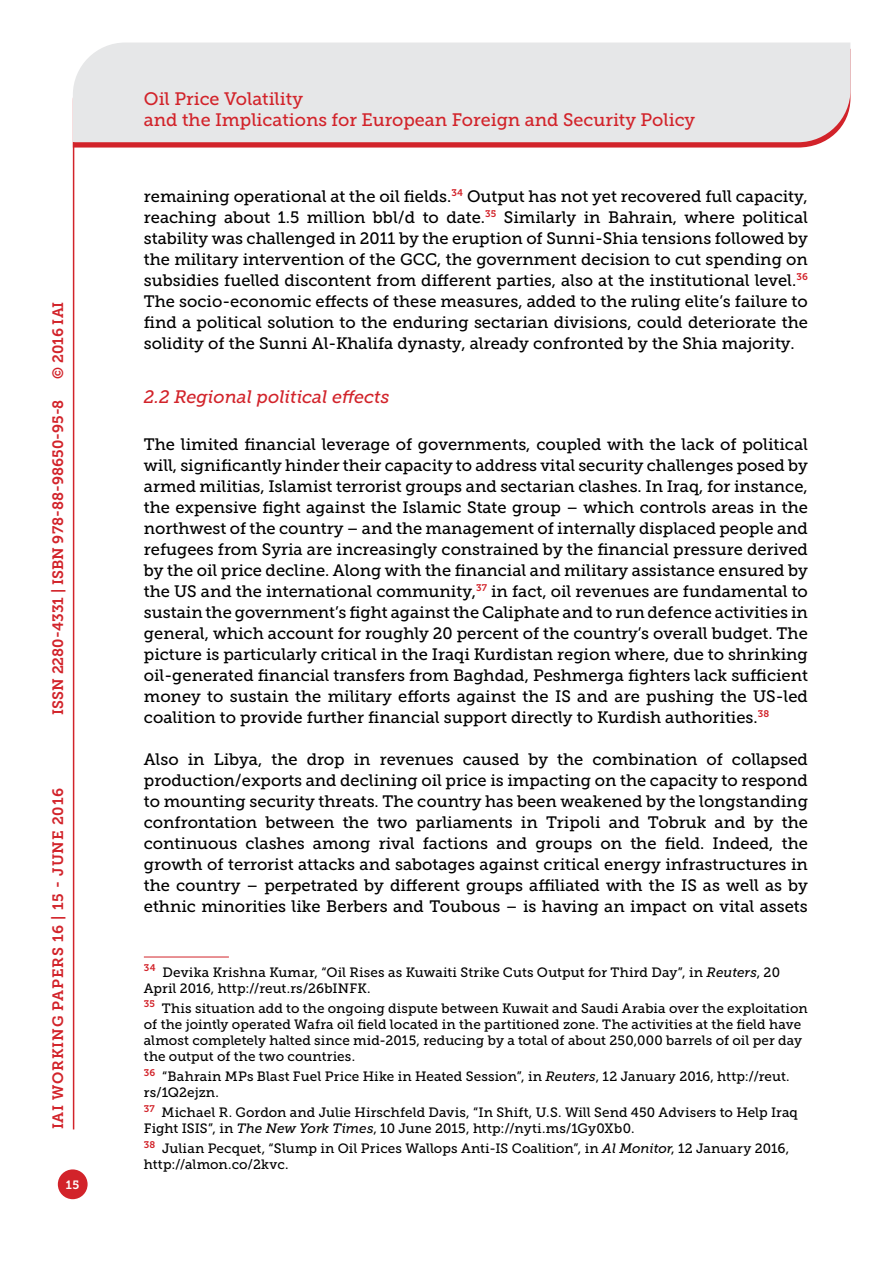
<style>
.page{position:relative;width:893px;height:1263px;background:#fff}
.page>*{position:absolute;margin:0;border:0;box-sizing:border-box;transform-origin:0 0}
.t1{font:18px/21.6px "Museo Slab 500";color:#d2232a}
.t2{font:italic 18px "Museo Slab 500";color:#d2232a}
.t3{font:16.5px/21px "Museo Slab 500";color:#000;text-align:justify}
.t4{font:15px "Museo Slab 700";color:#d2232a}
.t5{font:15px "Museo Slab 700";letter-spacing:.05em;color:#d2232a}
.t6{font:13.5px/16.2px "Museo Slab 500";letter-spacing:.005em;color:#000}
.t7{font:12px "Museo Slab 700";color:#fff}
.s1{font-style:italic}
</style>
<div class="page">
<svg style="left:74px;top:142px;width:749px;height:6px;fill:#d2232a"></svg>
<div style="left:73px;top:43px;width:777px;height:99px;background:#e6e7e8"></div>
<div style="left:58px;top:1169px;width:30px;height:30px;background:#d2232a;border-radius:50%"></div>
<hr style="left:73px;top:142px;width:1px;height:987px;background:#d2232a">
<hr style="left:144px;top:957px;width:85px;height:1px;background:#d2232a">
<p class="t4" style="left:50px;top:379px;width:79px;rotate:-90deg">© 2016 IAI</p>
<p class="t4" style="left:49px;top:715px;width:317px;rotate:-90deg">ISSN 2280-4331 | ISBN 978-88-98650-95-8</p>
<p class="t5" style="left:50px;top:1129px;width:343px;rotate:-90deg">IAI WORKING PAPERS 16 | 15 - JUNE 2016</p>
<p class="t7" style="left:66px;top:1178px;width:15px">15</p>
<p class="t1" style="left:144px;top:88px;width:553px">Oil Price Volatility<br>and the Implications for European Foreign and Security Policy</p>
<p class="t3" style="left:144px;top:186px;width:666px">remaining operational at the oil fields.<sup>34</sup> Output has not yet recovered full capacity, reaching about 1.5 million bbl/d to date.<sup>35</sup> Similarly in Bahrain, where political stability was challenged in 2011 by the eruption of Sunni-Shia tensions followed by the military intervention of the GCC, the government decision to cut spending on subsidies fuelled discontent from different parties, also at the institutional level.<sup>36<br></sup>The socio-economic effects of these measures, added to the ruling elite’s failure to find a political solution to the enduring sectarian divisions, could deteriorate the solidity of the Sunni Al-Khalifa dynasty, already confronted by the Shia majority.</p>
<p class="t2" style="left:144px;top:387px;width:247px">2.2 Regional political effects</p>
<p class="t3" style="left:144px;top:434px;width:666px">The limited financial leverage of governments, coupled with the lack of political will, significantly hinder their capacity to address vital security challenges posed by armed militias, Islamist terrorist groups and sectarian clashes. In Iraq, for instance, the expensive fight against the Islamic State group – which controls areas in the northwest of the country – and the management of internally displaced people and refugees from Syria are increasingly constrained by the financial pressure derived by the oil price decline. Along with the financial and military assistance ensured by the US and the international community,<sup>37</sup> in fact, oil revenues are fundamental to sustain the government’s fight against the Caliphate and to run defence activities in general, which account for roughly 20 percent of the country’s overall budget. The picture is particularly critical in the Iraqi Kurdistan region where, due to shrinking oil-generated financial transfers from Baghdad, Peshmerga fighters lack sufficient money to sustain the military efforts against the IS and are pushing the US-led coalition to provide further financial support directly to Kurdish authorities.<sup>38</sup></p>
<p class="t3" style="left:144px;top:749px;width:666px">Also in Libya, the drop in revenues caused by the combination of collapsed production/exports and declining oil price is impacting on the capacity to respond to mounting security threats. The country has been weakened by the longstanding confrontation between the two parliaments in Tripoli and Tobruk and by the continuous clashes among rival factions and groups on the field. Indeed, the growth of terrorist attacks and sabotages against critical energy infrastructures in the country – perpetrated by different groups affiliated with the IS as well as by ethnic minorities like Berbers and Toubous – is having an impact on vital assets</p>
<p class="t6" style="left:144px;top:964px;width:638px"><sup>34</sup> Devika Krishna Kumar, “Oil Rises as Kuwaiti Strike Cuts Output for Third Day”, in <span class="s1">Reuters</span>, 20<br>April 2016, http://reut.rs/26bINFK.</p>
<p class="t6" style="left:144px;top:1000px;width:665px"><sup>35</sup> This situation add to the ongoing dispute between Kuwait and Saudi Arabia over the exploitation of the jointly operated Wafra oil field located in the partitioned zone. The activities at the field have almost completely halted since mid-2015, reducing by a total of about 250,000 barrels of oil per day the output of the two countries.</p>
<p class="t6" style="left:144px;top:1068px;width:647px"><sup>36</sup> “Bahrain MPs Blast Fuel Price Hike in Heated Session”, in <span class="s1">Reuters</span>, 12 January 2016, http://reut. rs/1Q2ejzn.</p>
<p class="t6" style="left:144px;top:1104px;width:655px"><sup>37</sup> Michael R. Gordon and Julie Hirschfeld Davis, “In Shift, U.S. Will Send 450 Advisers to Help Iraq<br>Fight ISIS”, in <span class="s1">The New York Times</span>, 10 June 2015, http://nyti.ms/1Gy0Xb0.</p>
<p class="t6" style="left:144px;top:1140px;width:647px"><sup>38</sup> Julian Pecquet, “Slump in Oil Prices Wallops Anti-IS Coalition”, in <span class="s1">Al Monitor</span>, 12 January 2016, http://almon.co/2kvc.</p>
</div>
